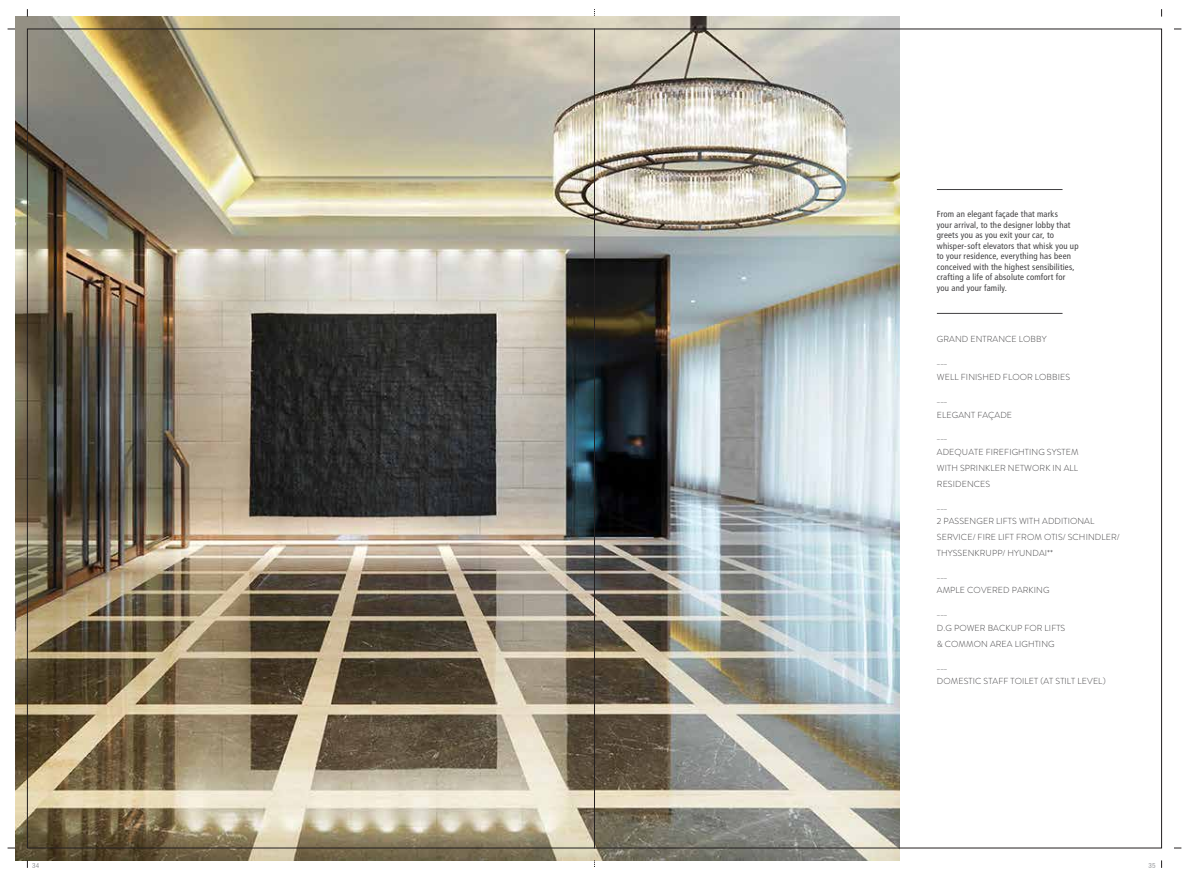
<style>
.page{position:relative;width:1189px;height:877px;background:#fff}
.page>*{position:absolute;margin:0;border:0;box-sizing:border-box;transform-origin:0 0}
.t1{font:300 8.75px/15.8px "Brandon Grotesque";letter-spacing:.01em;color:#414042}
.t2{font:condensed 8.75px/10.5px "Frutiger LT";letter-spacing:.02em;color:#414042}
.t3{font:7px "Gothic 720 BT Roman B";color:#939598}
</style>
<div class="page">
<img style="left:15px;top:17px;width:884px;height:843px">
<hr style="left:937px;top:189px;width:125px;height:1px;background:#414042">
<hr style="left:937px;top:313px;width:125px;height:1px;background:#414042">
<p class="t2" style="left:937px;top:209px;width:143px">From an elegant façade that marks<br>your arrival, to the designer lobby that greets you as you exit your car, to whisper-soft elevators that whisk you up to your residence, everything has been conceived with the highest sensibilities, crafting a life of absolute comfort for you and your family.</p>
<p class="t1" style="left:937px;top:331px;width:111px">GRAND ENTRANCE LOBBY</p>
<p class="t1" style="left:937px;top:353px;width:135px">___<br>WELL FINISHED FLOOR LOBBIES</p>
<p class="t1" style="left:937px;top:391px;width:77px">___<br>ELEGANT FAÇADE</p>
<p class="t1" style="left:937px;top:429px;width:143px">___<br>ADEQUATE FIREFIGHTING SYSTEM<br>WITH SPRINKLER NETWORK IN ALL<br>RESIDENCES</p>
<p class="t1" style="left:937px;top:513px;width:184px">2 PASSENGER LIFTS WITH ADDITIONAL<br>SERVICE/ FIRE LIFT FROM OTIS/ SCHINDLER/<br>THYSSENKRUPP/ HYUNDAI**</p>
<p class="t1" style="left:937px;top:567px;width:114px">___<br>AMPLE COVERED PARKING</p>
<p class="t1" style="left:937px;top:604px;width:130px">___<br>D.G POWER BACKUP FOR LIFTS &amp; COMMON AREA LIGHTING</p>
<p class="t1" style="left:937px;top:658px;width:170px">___<br>DOMESTIC STAFF TOILET (AT STILT LEVEL)</p>
<p class="t3" style="left:32px;top:861px;width:9px">34</p>
<p class="t3" style="left:1148px;top:861px;width:9px">35</p>
</div>
